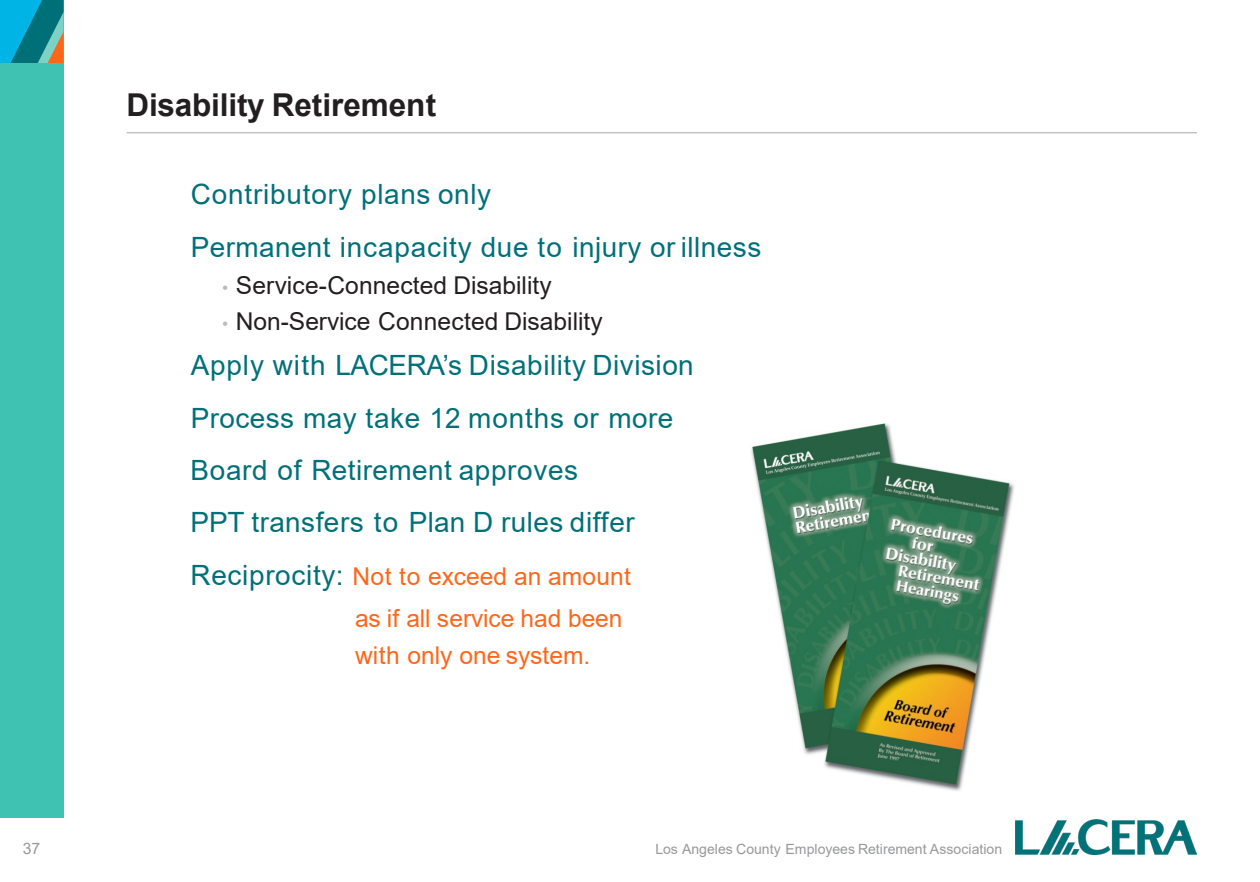
<style>
.page{position:relative;width:1260px;height:882px;background:#fff}
.page>*{position:absolute;margin:0;border:0;box-sizing:border-box;transform-origin:0 0}
.t1{font:700 31.5px "Arial";letter-spacing:-.005em;color:#231f20}
.t2{font:28px/52.3px "Arial";letter-spacing:.02em;color:#007078}
.t3{font:24.5px/36.8px "Arial";color:#fe671a}
.t4{font:24.5px "Arial";color:#231f20}
.t5{font:15.75px "Arial";color:#97989a}
.t6{font:14px "Arial";letter-spacing:-.005em;color:#97989a}
.s1{font-size:17.5px;color:#bbb}
.s2{font-size:28px;color:#007078}
</style>
<div class="page">
<div style="left:0;top:63px;width:64px;height:755px;background:#40c2b2"></div>
<div style="left:0;top:0;width:64px;height:63px;background:#00b5e5"></div>
<svg style="left:11px;top:0;width:53px;height:63px"></svg>
<hr style="left:127px;top:132px;width:1070px;height:1px;background:#bbb">
<img style="left:751px;top:423px;width:263px;height:368px">
<img style="left:1015px;top:820px;width:181px;height:34px">
<h1 class="t1" style="left:127px;top:83px;width:311px">Disability Retirement</h1>
<p class="t2" style="left:191px;top:168px;width:302px">Contributory plans only</p>
<p class="t2" style="left:191px;top:221px;width:572px">Permanent incapacity due to injury or illness</p>
<p class="t4" style="left:222px;top:268px;width:331px"><span class="s1">•</span> Service-Connected Disability</p>
<p class="t4" style="left:222px;top:305px;width:382px"><span class="s1">•</span> Non-Service Connected Disability</p>
<p class="t2" style="left:191px;top:339px;width:505px">Apply with LACERA’s Disability Division<br>Process may take 12 months or more<br>Board of Retirement approves</p>
<p class="t2" style="left:191px;top:496px;width:446px">PPT transfers to Plan D rules differ</p>
<p class="t3" style="left:191px;top:558px;width:442px"><span class="s2">Reciprocity:</span> Not to exceed an amount</p>
<p class="t3" style="left:355px;top:600px;width:269px">as if all service had been with only one system.</p>
<p class="t5" style="left:23px;top:838px;width:19px">37</p>
<p class="t6" style="left:655px;top:839px;width:348px">Los Angeles County Employees Retirement Association</p>
</div>
